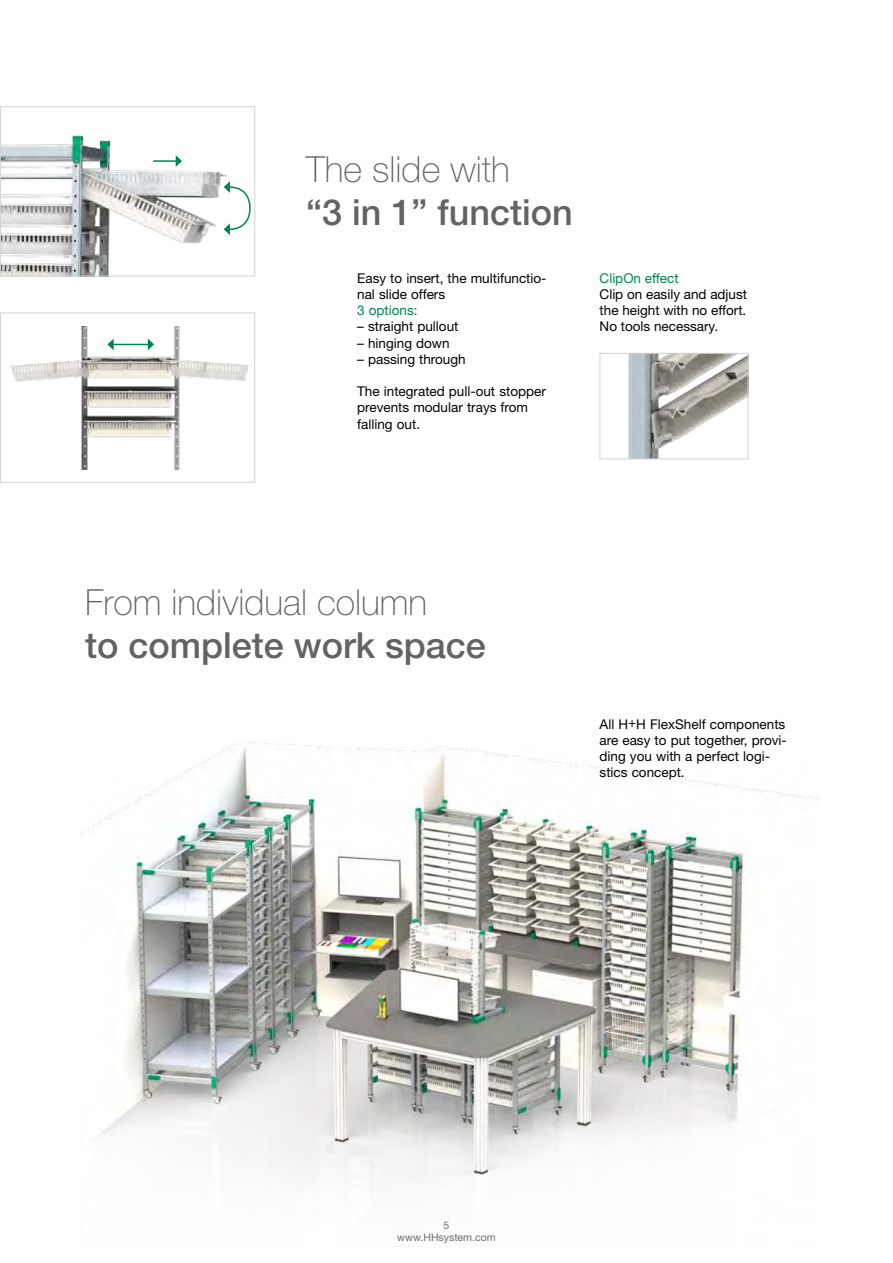
<style>
.page{position:relative;width:893px;height:1263px;background:#fff}
.page>*{position:absolute;margin:0;border:0;box-sizing:border-box;transform-origin:0 0}
.t1{font:500 36px "Helvetica Neue";color:#646363}
.t2{font:100 36px "Helvetica Neue";color:#646363}
.t3{font:13.5px/16.2px "Helvetica Neue";color:#000}
.t4{font:13.5px "Helvetica Neue";color:#00854b}
.t5{font:13.5px "Helvetica Neue";color:#00864e}
.t6{font:10.5px/12px "Helvetica Neue";color:#646363;text-align:center}
</style>
<div class="page">
<img style="left:81px;top:742px;width:737px;height:443px">
<img style="left:2px;top:135px;width:225px;height:139px">
<div style="left:0;top:106px;width:255px;height:170px;border:1px solid #d2d2d2"></div>
<img style="left:9px;top:326px;width:243px;height:143px">
<div style="left:0;top:313px;width:255px;height:170px;border:1px solid #d2d2d2"></div>
<img style="left:628px;top:355px;width:118px;height:102px">
<div style="left:600px;top:353px;width:148px;height:106px;border:1px solid #d2d2d2"></div>
<hr style="left:153px;top:160px;width:23px;height:2px;background:#00864e">
<svg style="left:176px;top:155px;width:6px;height:12px"></svg>
<hr style="left:113px;top:344px;width:36px;height:1px;background:#00864e">
<svg style="left:107px;top:339px;width:7px;height:11px"></svg>
<svg style="left:148px;top:339px;width:6px;height:11px"></svg>
<svg style="left:224px;top:181px;width:27px;height:54px"></svg>
<h1 class="t2" style="left:306px;top:149px;width:205px">The slide with</h1>
<h1 class="t1" style="left:306px;top:190px;width:268px">“3 in 1” function</h1>
<p class="t3" style="left:357px;top:270px;width:191px">Easy to insert, the multifunctio&shy;nal slide offers</p>
<p class="t5" style="left:357px;top:302px;width:62px">3 options:</p>
<p class="t3" style="left:357px;top:318px;width:103px">– straight pullout</p>
<p class="t3" style="left:357px;top:334px;width:94px">– hinging down</p>
<p class="t3" style="left:357px;top:351px;width:110px">– passing through</p>
<p class="t3" style="left:357px;top:383px;width:190px">The integrated pull-out stopper prevents modular trays from falling out.</p>
<p class="t4" style="left:600px;top:270px;width:81px">ClipOn effect</p>
<p class="t3" style="left:600px;top:286px;width:149px;text-align:justify">Clip on easily and adjust the height with no effort.<br>No tools necessary.</p>
<h1 class="t2" style="left:85px;top:582px;width:344px">From individual column</h1>
<h1 class="t1" style="left:85px;top:624px;width:402px">to complete work space</h1>
<p class="t3" style="left:600px;top:715px;width:189px">All H+H FlexShelf components are easy to put together, provi&shy;ding you with a perfect logi&shy;stics concept.</p>
<p class="t6" style="left:397px;top:1219px;width:100px">5 www.HHsystem.com</p>
</div>
